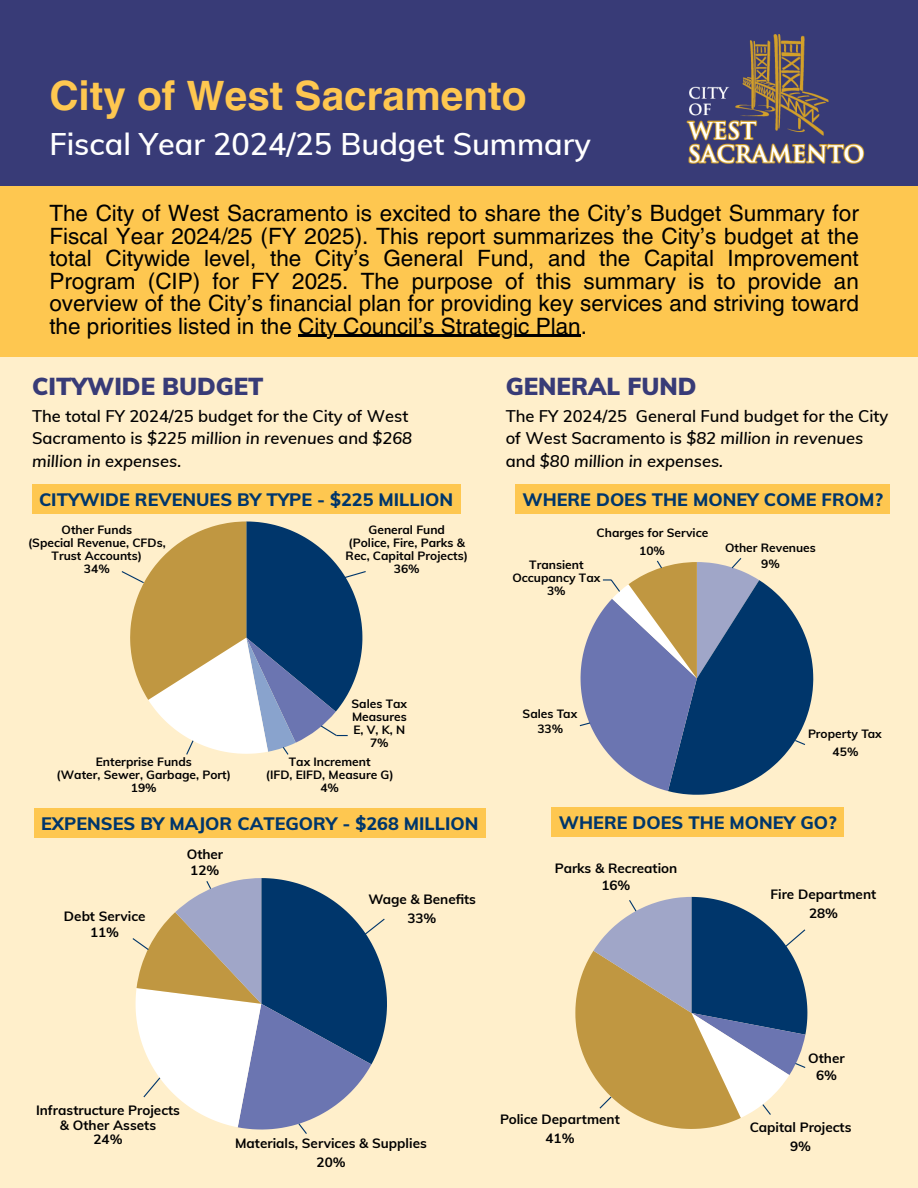
<style>
.page{position:relative;width:918px;height:1188px;background:#ffefcb}
.page>*{position:absolute;margin:0;border:0;box-sizing:border-box;transform-origin:0 0}
.t1{font:700 40.5px "Helvetica LT Pro";color:#fec750}
.t2{font:600 30.6px "Muli";color:#fff}
.t3{font:900 24px "Muli";color:#383b77}
.t4{font:22.5px/22.5px "Helvetica LT Pro";color:#000;text-align:justify}
.t5{font:800 18px "Muli";color:#00366b}
.t6{font:600 16.5px/22.5px "Muli";color:#000}
.t7{font:700 13.5px/19.4px "Muli";color:#000;text-align:center}
.t8{font:700 12px/14.7px "Muli";color:#000;text-align:center}
.s1{font-style:italic}
</style>
<div class="page">
<div style="left:0;top:5px;width:918px;height:351px;background:#fec750"></div>
<div style="left:0;top:0;width:918px;height:186px;background:#383b77"></div>
<img style="left:686px;top:34px;width:179px;height:130px">
<svg style="left:579px;top:558px;width:234px;height:237px"></svg>
<hr style="left:298px;top:335px;width:283px;height:2px;background:#000">
<div style="left:34px;top:808px;width:452px;height:30px;background:#fec750"></div>
<div style="left:552px;top:807px;width:292px;height:30px;background:#fec750"></div>
<div style="left:32px;top:484px;width:428px;height:30px;background:#fec750"></div>
<div style="left:515px;top:484px;width:375px;height:30px;background:#fec750"></div>
<svg style="left:121px;top:521px;width:245px;height:234px"></svg>
<svg style="left:575px;top:897px;width:232px;height:232px"></svg>
<svg style="left:132px;top:878px;width:255px;height:256px"></svg>
<div style="left:39px;top:1100px;width:138px;height:42px;background:#ffefcb"></div>
<h4 class="t1" style="left:49px;top:81px;width:479px">City of West Sacramento</h4>
<h3 class="t2" style="left:49px;top:124px;width:543px">Fiscal Year 2024/25 Budget Summary</h3>
<h6 class="t4" style="left:49px;top:204px;width:811px">The City of West Sacramento is excited to share the City’s Budget Summary for Fiscal Year 2024/25 (FY 2025). This report summarizes the City’s budget at the total Citywide level, the City’s General Fund, and the Capital Improvement Program (CIP) for FY 2025. The purpose of this summary is to provide an overview of the City’s financial plan for providing key services and striving toward the priorities listed in the City Council’s Strategic Plan.</h6>
<h6 class="t3" style="left:32px;top:371px;width:233px">CITYWIDE BUDGET</h6>
<h5 class="t6" style="left:32px;top:404px;width:382px">The total FY 2024/25 budget for the City of West<br>Sacramento is <span class="s1">$225 million in revenues</span> and <span class="s1">$268 million in expenses.</span></h5>
<h5 class="t3" style="left:506px;top:371px;width:192px">GENERAL FUND</h5>
<p class="t6" style="left:506px;top:404px;width:384px">The FY 2024/25 General Fund budget for the City of West Sacramento is <span class="s1">$82 million in revenues </span>and <span class="s1">$80 million in expenses.</span></p>
<p class="t5" style="left:39px;top:488px;width:416px">CITYWIDE REVENUES BY TYPE - $225 MILLION</p>
<p class="t5" style="left:522px;top:488px;width:362px">WHERE DOES THE MONEY COME FROM?</p>
<p class="t8" style="left:62px;top:522px;width:72px">Other Funds</p>
<p class="t8" style="left:28px;top:535px;width:139px;line-height:13px">(Special Revenue, CFDs,<br>Trust Accounts)</p>
<p class="t8" style="left:84px;top:561px;width:27px">34%</p>
<p class="t8" style="left:72px;top:546px;width:72px">Other Funds<br>34%</p>
<h5 class="t8" style="left:369px;top:522px;width:78px">General Fund</h5>
<h5 class="t8" style="left:346px;top:535px;width:124px;line-height:13px;text-align:left">(Police, Fire, Parks &amp;<br>Rec, Capital Projects)</h5>
<p class="t8" style="left:394px;top:561px;width:27px">36%</p>
<p class="t8" style="left:354px;top:553px;width:84px">General Funds<br>36%</p>
<p class="t8" style="left:352px;top:697px;width:57px;line-height:13px;text-align:left">Sales Tax<br>Measures</p>
<p class="t8" style="left:354px;top:722px;width:53px">E, V, K, N</p>
<p class="t8" style="left:370px;top:735px;width:20px">7%</p>
<p class="t8" style="left:289px;top:755px;width:83px">Tax Increment</p>
<p class="t8" style="left:266px;top:768px;width:129px">(IFD, EIFD, Measure G)</p>
<p class="t8" style="left:320px;top:781px;width:20px">4%</p>
<p class="t8" style="left:139px;top:756px;width:97px;line-height:17px">Enterprise Funds<br>19%</p>
<p class="t8" style="left:289px;top:750px;width:114px">Sales Tax Measures<br>7%</p>
<p class="t8" style="left:96px;top:755px;width:98px">Enterprise Funds</p>
<p class="t8" style="left:57px;top:768px;width:176px">(Water, Sewer, Garbage, Port)</p>
<p class="t8" style="left:131px;top:781px;width:27px">19%</p>
<p class="t8" style="left:597px;top:524px;width:113px;line-height:17.4px">Charges for Service<br>10%</p>
<p class="t8" style="left:512px;top:558px;width:90px;line-height:13px">Transient<br>Occupancy Tax</p>
<p class="t8" style="left:547px;top:584px;width:20px">3%</p>
<h1 class="t8" style="left:725px;top:540px;width:92px">Other Revenues</h1>
<h2 class="t8" style="left:761px;top:556px;width:20px">9%</h2>
<p class="t8" style="left:523px;top:706px;width:56px">Sales Tax<br>33%</p>
<p class="t8" style="left:808px;top:725px;width:75px;line-height:17.4px">Property Tax<br>45%</p>
<p class="t5" style="left:41px;top:812px;width:439px">EXPENSES BY MAJOR CATEGORY - $268 MILLION</p>
<p class="t5" style="left:559px;top:811px;width:279px">WHERE DOES THE MONEY GO?</p>
<p class="t7" style="left:64px;top:908px;width:83px;line-height:16.5px">Debt Service<br>11%</p>
<p class="t7" style="left:187px;top:846px;width:38px;line-height:16.5px;text-align:left">Other<br>12%</p>
<p class="t7" style="left:368px;top:889px;width:109px">Wage &amp; Benefits<br>33%</p>
<p class="t7" style="left:555px;top:860px;width:124px;line-height:16.4px">Parks &amp; Recreation<br>16%</p>
<p class="t7" style="left:39px;top:1098px;width:133px">Capital Outlay &amp; CIP<br>24%</p>
<p class="t7" style="left:36px;top:1103px;width:145px;line-height:14.7px">Infrastructure Projects &amp; Other Assets<br>24%</p>
<p class="t7" style="left:235px;top:1133px;width:193px">Materials, Services &amp; Supplies<br>20%</p>
<p class="t7" style="left:500px;top:1109px;width:121px">Police Department<br>41%</p>
<p class="t7" style="left:771px;top:884px;width:107px">Fire Department<br>28%</p>
<p class="t7" style="left:808px;top:1050px;width:38px;line-height:16.4px">Other<br>6%</p>
<p class="t7" style="left:750px;top:1118px;width:103px">Capital Projects<br>9%</p>
</div>
